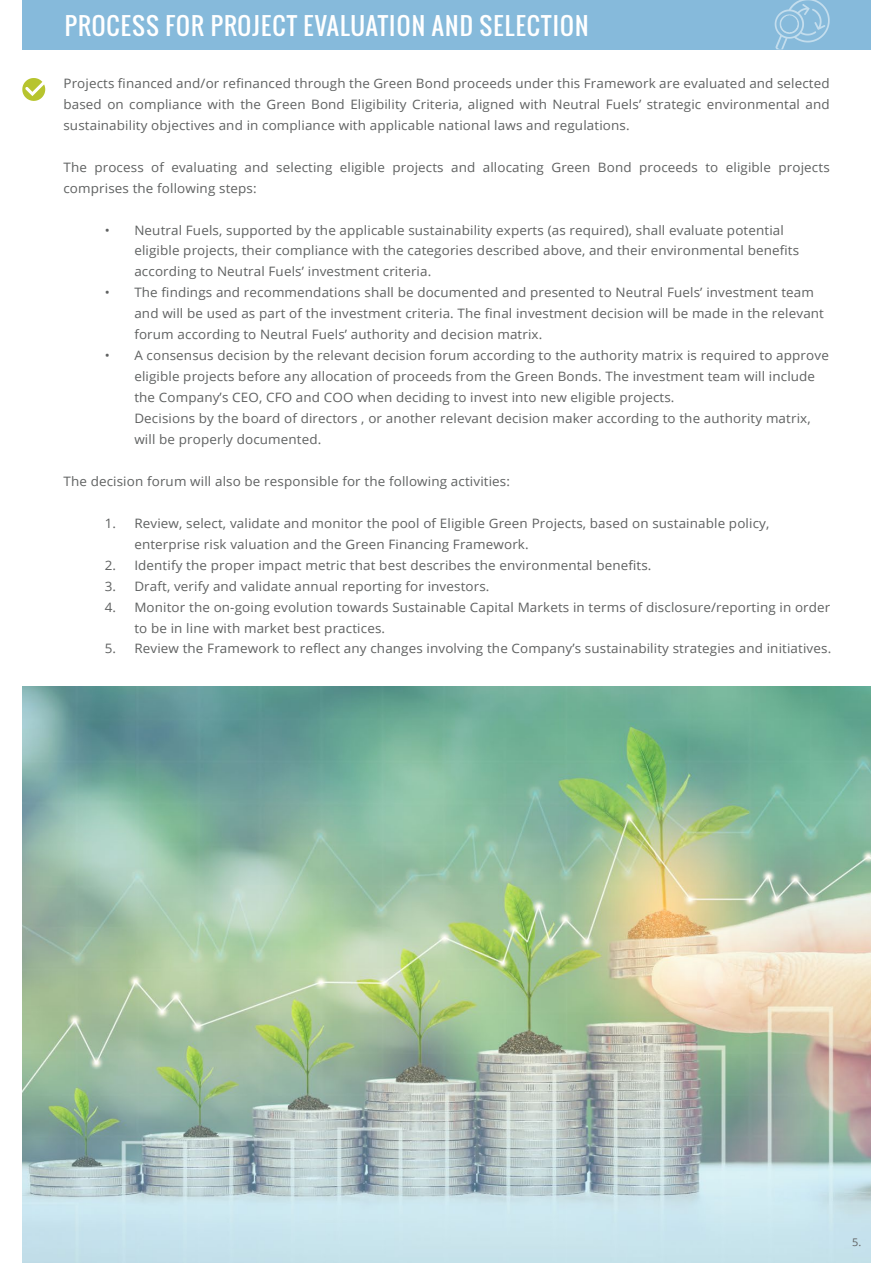
<style>
.page{position:relative;width:893px;height:1263px;background:#fff}
.page>*{position:absolute;margin:0;border:0;box-sizing:border-box;transform-origin:0 0}
.t1{font:24px "Oswald";letter-spacing:.05em;color:#fff}
.t2{font:12.9px/21px "Open Sans";letter-spacing:.01em;color:#5f6161;scale:1.04 1}
.t3{font:10.5px "Open Sans";color:#5f6161;scale:1.04 1}
</style>
<div class="page">
<div style="left:22px;top:0;width:849px;height:49px;background:#86badb"></div>
<svg style="left:775px;top:0;width:55px;height:49px"></svg>
<img style="left:22px;top:687px;width:849px;height:576px">
<svg style="left:22px;top:78px;width:23px;height:23px"></svg>
<img style="left:779px;top:14px;width:20px;height:20px">
<h1 class="t1" style="left:65px;top:7px;width:525px">PROCESS FOR PROJECT EVALUATION AND SELECTION</h1>
<p class="t2" style="left:63px;top:72px;width:738px;text-align:justify">Projects financed and/or refinanced through the Green Bond proceeds under this Framework are evaluated and selected based on compliance with the Green Bond Eligibility Criteria, aligned with Neutral Fuels’ strategic environmental and sustainability objectives and in compliance with applicable national laws and regulations.</p>
<p class="t2" style="left:63px;top:156px;width:738px">The process of evaluating and selecting eligible projects and allocating Green Bond proceeds to eligible projects comprises the following steps:</p>
<p class="t2" style="left:134px;top:219px;width:641px;text-indent:-30px">• Neutral Fuels, supported by the applicable sustainability experts (as required), shall evaluate potential eligible projects, their compliance with the categories described above, and their environmental benefits according to Neutral Fuels’ investment criteria.</p>
<p class="t2" style="left:134px;top:282px;width:665px;text-indent:-30px">• The findings and recommendations shall be documented and presented to Neutral Fuels’ investment team and will be used as part of the investment criteria. The final investment decision will be made in the relevant forum according to Neutral Fuels’ authority and decision matrix.</p>
<p class="t2" style="left:134px;top:345px;width:669px;text-indent:-30px">• A consensus decision by the relevant decision forum according to the authority matrix is required to approve eligible projects before any allocation of proceeds from the Green Bonds. The investment team will include the Company’s CEO, CFO and COO when deciding to invest into new eligible projects.<br>Decisions by the board of directors , or another relevant decision maker according to the authority matrix, will be properly documented.</p>
<p class="t2" style="left:63px;top:470px;width:431px">The decision forum will also be responsible for the following activities:</p>
<p class="t2" style="left:134px;top:512px;width:612px;text-indent:-30px">1. Review, select, validate and monitor the pool of Eligible Green Projects, based on sustainable policy, enterprise risk valuation and the Green Financing Framework.</p>
<p class="t2" style="left:105px;top:554px;width:527px">2. Identify the proper impact metric that best describes the environmental benefits.</p>
<p class="t2" style="left:105px;top:575px;width:371px">3. Draft, verify and validate annual reporting for investors.</p>
<p class="t2" style="left:134px;top:596px;width:671px;text-indent:-30px">4. Monitor the on-going evolution towards Sustainable Capital Markets in terms of disclosure/reporting in order to be in line with market best practices.</p>
<p class="t2" style="left:105px;top:638px;width:700px">5. Review the Framework to reflect any changes involving the Company’s sustainability strategies and initiatives.</p>
<p class="t3" style="left:852px;top:1235px;width:10px">5.</p>
</div>
